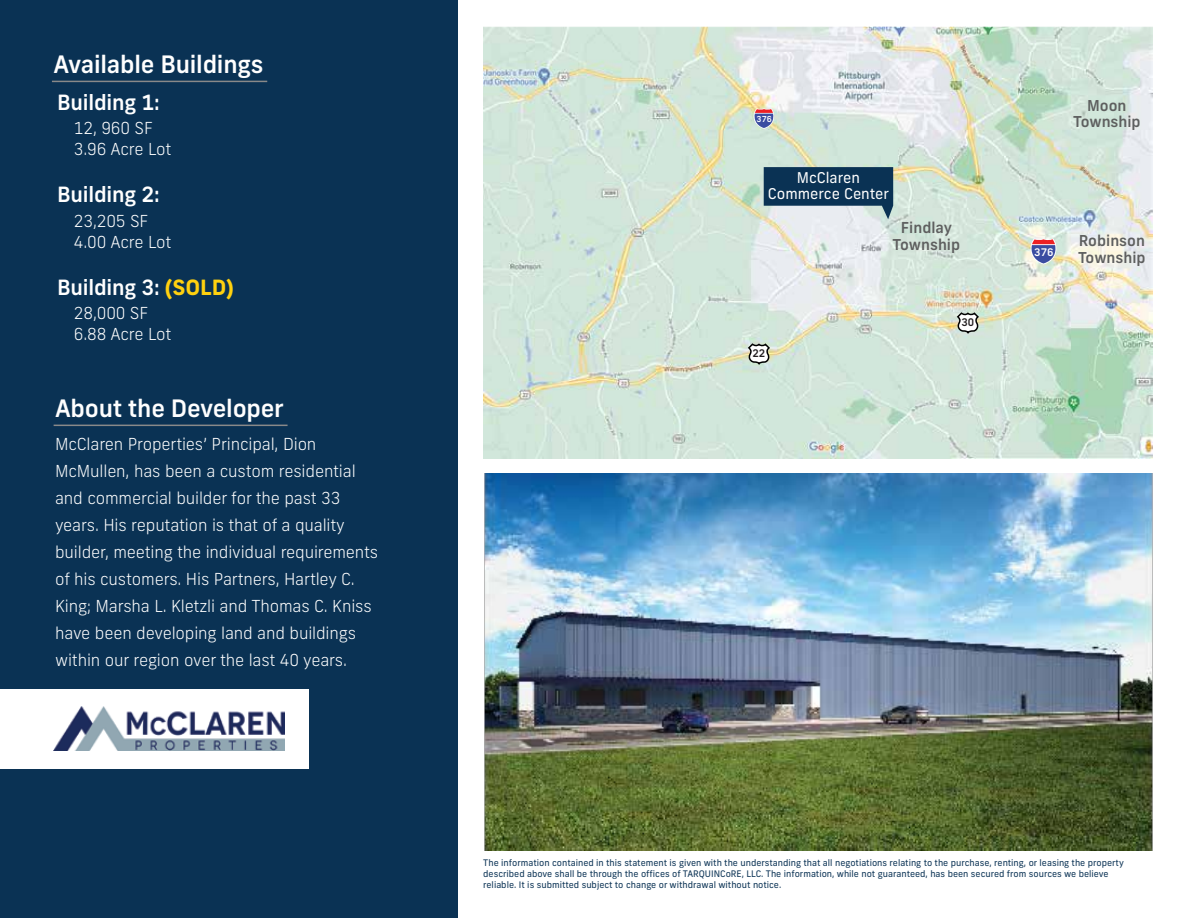
<style>
.page{position:relative;width:1188px;height:918px;background:#fff}
.page>*{position:absolute;margin:0;border:0;box-sizing:border-box;transform-origin:0 0}
.t1{font:500 24px "New Frank";letter-spacing:-.01em;color:#fff}
.t2{font:500 21px "New Frank";letter-spacing:-.01em;color:#fff}
.t3{font:300 16.5px/27px "New Frank";letter-spacing:-.01em;color:#fff}
.t4{font:500 15px/16.5px "New Frank";color:#5e5f5f;text-align:center}
.t5{font:14.85px/16.5px "New Frank";color:#fff;text-align:center}
.t6{font:500 10.5px "New Frank";color:#231f20}
.t7{font:500 10.5px "New Frank";color:#fff}
.t8{font:9px/10.8px "New Frank";color:#0a3254}
.t9{font:500 8.25px "New Frank";color:#fff}
.s1{font-weight:700;color:#ffd10f}
</style>
<div class="page">
<div style="left:0;top:0;width:458px;height:918px;background:#0a3254"></div>
<img style="left:483px;top:27px;width:670px;height:431px">
<svg style="left:764px;top:167px;width:129px;height:52px;background:#3f5f79"></svg>
<svg style="left:1028px;top:238px;width:31px;height:26px"></svg>
<svg style="left:752px;top:108px;width:24px;height:21px"></svg>
<svg style="left:747px;top:342px;width:24px;height:25px"></svg>
<svg style="left:956px;top:311px;width:24px;height:25px"></svg>
<img style="left:484px;top:473px;width:669px;height:377px">
<hr style="left:54px;top:425px;width:234px;height:1px;background:#898989">
<hr style="left:52px;top:81px;width:215px;height:1px;background:#898989">
<div style="left:0;top:689px;width:308px;height:80px;background:#fff"></div>
<img style="left:54px;top:706px;width:231px;height:45px">
<h1 class="t1" style="left:53px;top:49px;width:211px">Available Buildings</h1>
<p class="t2" style="left:57px;top:89px;width:104px">Building 1:</p>
<p class="t3" style="left:74px;top:118px;width:99px;line-height:21px">12, 960 SF<br>3.96 Acre Lot</p>
<p class="t2" style="left:57px;top:181px;width:104px">Building 2:</p>
<p class="t3" style="left:74px;top:211px;width:99px;line-height:21px">23,205 SF<br>4.00 Acre Lot</p>
<p class="t2" style="left:57px;top:274px;width:178px">Building 3: <span class="s1">(SOLD)</span></p>
<p class="t3" style="left:74px;top:302px;width:99px;line-height:21px">28,000 SF<br>6.88 Acre Lot</p>
<h1 class="t1" style="left:55px;top:393px;width:230px">About the Developer</h1>
<p class="t3" style="left:55px;top:431px;width:325px">McClaren Properties’ Principal, Dion McMullen, has been a custom residential and commercial builder for the past 33 years. His reputation is that of a quality builder, meeting the individual requirements of his customers. His Partners, Hartley C.<br>King; Marsha L. Kletzli and Thomas C. Kniss have been developing land and buildings within our region over the last 40 years.</p>
<p class="t9" style="left:757px;top:114px;width:17px">376</p>
<p class="t5" style="left:768px;top:169px;width:123px">McClaren<br>Commerce Center</p>
<p class="t4" style="left:893px;top:219px;width:69px">Findlay<br>Township</p>
<p class="t6" style="left:752px;top:347px;width:14px">22</p>
<p class="t6" style="left:961px;top:316px;width:14px">30</p>
<p class="t4" style="left:1073px;top:97px;width:69px">Moon<br>Township</p>
<p class="t7" style="left:1034px;top:245px;width:21px">376</p>
<p class="t4" style="left:1078px;top:233px;width:69px;text-align:left">Robinson<br>Township</p>
<p class="t8" style="left:483px;top:857px;width:642px">The information contained in this statement is given with the understanding that all negotiations relating to the purchase, renting, or leasing the property described above shall be through the offices of TARQUINCoRE, LLC. The information, while not guaranteed, has been secured from sources we believe reliable. It is submitted subject to change or withdrawal without notice.</p>
</div>
